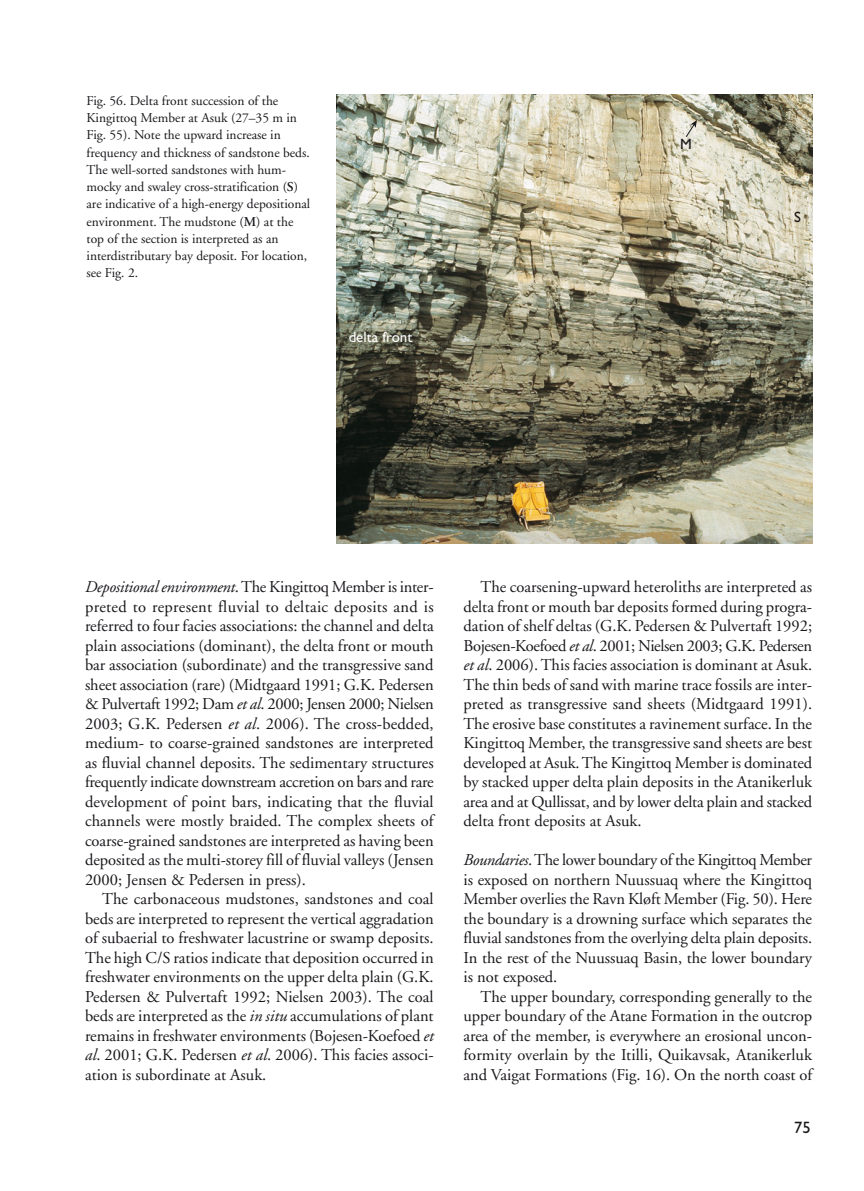
<style>
.page{position:relative;width:864px;height:1191px;background:#fff}
.page>*{position:absolute;margin:0;border:0;box-sizing:border-box;transform-origin:0 0}
.t1{font:16.5px/19.5px "Adobe Garamond";color:#1a171b;text-align:justify}
.t2{font:16.5px "Gill Alt One";color:#1a171b}
.t3{font:15px "Gill Alt One";color:#fff}
.t4{font:15px "Gill Alt One";color:#1a171b}
.t5{font:13.5px/17.2px "Adobe Garamond";color:#1a171b}
.s1{font-weight:600}
.s2{font-style:italic}
</style>
<div class="page">
<img style="left:336px;top:94px;width:477px;height:449px">
<svg style="left:685px;top:120px;width:12px;height:18px"></svg>
<p class="t5" style="left:87px;top:93px;width:225px">Fig. 56. Delta front succession of the Kingittoq Member at Asuk (27–35 m in Fig. 55). Note the upward increase in frequency and thickness of sandstone beds.<br>The well-sorted sandstones with hum&shy;mocky and swaley cross-stratification (<span class="s1">S</span>) are indicative of a high-energy depositional environment. The mudstone (<span class="s1">M</span>) at the top of the section is interpreted as an interdistributary bay deposit. For location, see Fig. 2.</p>
<p class="t3" style="left:349px;top:332px;width:65px">delta front</p>
<p class="t4" style="left:680px;top:139px;width:13px">M</p>
<p class="t4" style="left:794px;top:212px;width:8px">S</p>
<p class="t1" style="left:85px;top:579px;width:350px"><span class="s2">Depositional environment</span>. The Kingittoq Member is inter&shy;preted to represent fluvial to deltaic deposits and is referred to four facies associations: the channel and delta plain associations (dominant), the delta front or mouth bar association (subordinate) and the transgressive sand sheet association (rare) (Midtgaard 1991; G.K. Pedersen &amp; Pulvertaft 1992; Dam <span class="s2">et al</span>. 2000; Jensen 2000; Nielsen 2003; G.K. Pedersen <span class="s2">et al</span>. 2006). The cross-bedded, medium- to coarse-grained sandstones are interpreted as fluvial channel deposits. The sedimentary structures frequently indicate downstream accretion on bars and rare development of point bars, indicating that the fluvial channels were mostly braided. The complex sheets of coarse-grained sandstones are interpreted as having been deposited as the multi-storey fill of fluvial valleys (Jensen 2000; Jensen &amp; Pedersen in press).</p>
<p class="t1" style="left:85px;top:891px;width:350px;text-indent:17px">The carbonaceous mudstones, sandstones and coal beds are interpreted to represent the vertical aggradation of subaerial to freshwater lacustrine or swamp deposits.<br>The high C/S ratios indicate that deposition occurred in freshwater environments on the upper delta plain (G.K.<br>Pedersen &amp; Pulvertaft 1992; Nielsen 2003). The coal beds are interpreted as the <span class="s2">in situ</span> accumulations of plant remains in freshwater environments (Bojesen-Koefoed <span class="s2">et al</span>. 2001; G.K. Pedersen <span class="s2">et al</span>. 2006). This facies associ&shy;ation is subordinate at Asuk.</p>
<p class="t1" style="left:463px;top:579px;width:350px;text-indent:17px">The coarsening-upward heteroliths are interpreted as delta front or mouth bar deposits formed during progra&shy;dation of shelf deltas (G.K. Pedersen &amp; Pulvertaft 1992; Bojesen-Koefoed <span class="s2">et al</span>. 2001; Nielsen 2003; G.K. Pedersen <span class="s2">et al</span>. 2006). This facies association is dominant at Asuk.<br>The thin beds of sand with marine trace fossils are inter&shy;preted as transgressive sand sheets (Midtgaard 1991).<br>The erosive base constitutes a ravinement surface. In the Kingittoq Member, the transgressive sand sheets are best developed at Asuk. The Kingittoq Member is dominated by stacked upper delta plain deposits in the Atanikerluk area and at Qullissat, and by lower delta plain and stacked delta front deposits at Asuk.</p>
<p class="t1" style="left:463px;top:852px;width:350px"><span class="s2">Boundaries</span>. The lower boundary of the Kingittoq Member is exposed on northern Nuussuaq where the Kingittoq Member overlies the Ravn Kløft Member (Fig. 50). Here the boundary is a drowning surface which separates the fluvial sandstones from the overlying delta plain deposits.<br>In the rest of the Nuussuaq Basin, the lower boundary is not exposed.</p>
<p class="t1" style="left:463px;top:988px;width:350px;text-indent:17px">The upper boundary, corresponding generally to the upper boundary of the Atane Formation in the outcrop area of the member, is everywhere an erosional uncon&shy;formity overlain by the Itilli, Quikavsak, Atanikerluk and Vaigat Formations (Fig. 16). On the north coast of</p>
<p class="t2" style="left:794px;top:1121px;width:18px">75</p>
</div>
